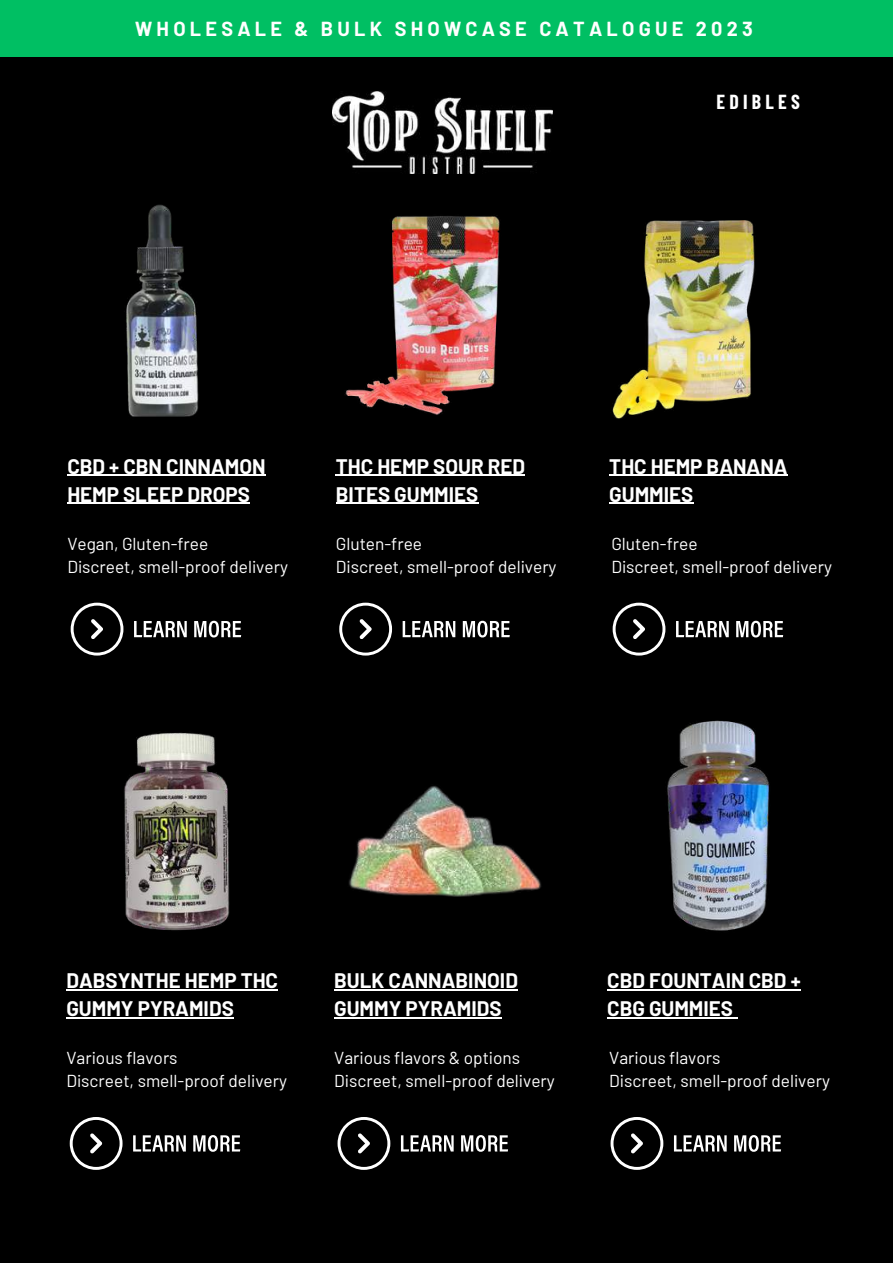
<style>
.page{position:relative;width:893px;height:1264px;background:#fff}
.page>*{position:absolute;margin:0;border:0;box-sizing:border-box;transform-origin:0 0}
.t1{font:700 20.55px/28px "Barlow";color:#fff}
.t2{font:700 19.8px "Barlow";letter-spacing:.215em;color:#fff}
.t3{font:700 19.8px "Barlow Condensed";letter-spacing:.215em;color:#fff}
.t4{font:17.25px/23.5px "Barlow";color:#fff}
</style>
<div class="page">
<div style="left:0;top:0;width:892px;height:1262px;background:#000"></div>
<img style="left:124px;top:732px;width:106px;height:199px">
<img style="left:349px;top:786px;width:192px;height:111px">
<img style="left:667px;top:720px;width:103px;height:211px">
<svg style="left:69px;top:1117px;width:172px;height:53px"></svg>
<svg style="left:337px;top:1117px;width:171px;height:53px"></svg>
<svg style="left:610px;top:1117px;width:171px;height:53px"></svg>
<div style="left:0;top:0;width:892px;height:57px;background:#00bf63"></div>
<img style="left:333px;top:91px;width:219px;height:82px">
<img style="left:345px;top:216px;width:155px;height:199px">
<svg style="left:70px;top:602px;width:172px;height:54px"></svg>
<svg style="left:339px;top:602px;width:171px;height:54px"></svg>
<svg style="left:612px;top:602px;width:172px;height:54px"></svg>
<img style="left:612px;top:220px;width:143px;height:199px">
<img style="left:126px;top:204px;width:73px;height:213px">
<hr style="left:66px;top:989px;width:212px;height:1px;background:#fff">
<hr style="left:66px;top:1017px;width:168px;height:1px;background:#fff">
<hr style="left:334px;top:989px;width:184px;height:1px;background:#fff">
<hr style="left:334px;top:1017px;width:167px;height:1px;background:#fff">
<hr style="left:607px;top:989px;width:193px;height:1px;background:#fff">
<hr style="left:607px;top:1017px;width:126px;height:1px;background:#fff">
<hr style="left:67px;top:474px;width:199px;height:2px;background:#fff">
<hr style="left:67px;top:503px;width:183px;height:1px;background:#fff">
<hr style="left:336px;top:474px;width:189px;height:2px;background:#fff">
<hr style="left:336px;top:503px;width:142px;height:1px;background:#fff">
<hr style="left:609px;top:474px;width:178px;height:2px;background:#fff">
<hr style="left:609px;top:503px;width:84px;height:1px;background:#fff">
<p class="t2" style="left:135px;top:16px;width:619px">WHOLESALE &amp; BULK SHOWCASE CATALOGUE 2023</p>
<p class="t3" style="left:716px;top:89px;width:85px">EDIBLES</p>
<p class="t1" style="left:67px;top:451px;width:200px">CBD + CBN CINNAMON<br>HEMP SLEEP DROPS</p>
<p class="t4" style="left:67px;top:531px;width:222px">Vegan, Gluten-free<br>Discreet, smell-proof delivery</p>
<p class="t1" style="left:336px;top:451px;width:191px">THC HEMP SOUR RED<br>BITES GUMMIES</p>
<p class="t4" style="left:336px;top:531px;width:222px">Gluten-free<br>Discreet, smell-proof delivery</p>
<p class="t1" style="left:609px;top:451px;width:180px">THC HEMP BANANA<br>GUMMIES</p>
<p class="t4" style="left:611px;top:531px;width:222px">Gluten-free<br>Discreet, smell-proof delivery</p>
<p class="t1" style="left:66px;top:965px;width:213px">DABSYNTHE HEMP THC<br>GUMMY PYRAMIDS</p>
<p class="t4" style="left:66px;top:1045px;width:222px">Various flavors<br>Discreet, smell-proof delivery</p>
<p class="t1" style="left:334px;top:965px;width:185px">BULK CANNABINOID<br>GUMMY PYRAMIDS</p>
<p class="t4" style="left:334px;top:1045px;width:222px">Various flavors &amp; options<br>Discreet, smell-proof delivery</p>
<p class="t1" style="left:607px;top:965px;width:195px">CBD FOUNTAIN CBD +<br>CBG GUMMIES</p>
<p class="t4" style="left:609px;top:1045px;width:222px">Various flavors<br>Discreet, smell-proof delivery</p>
</div>
